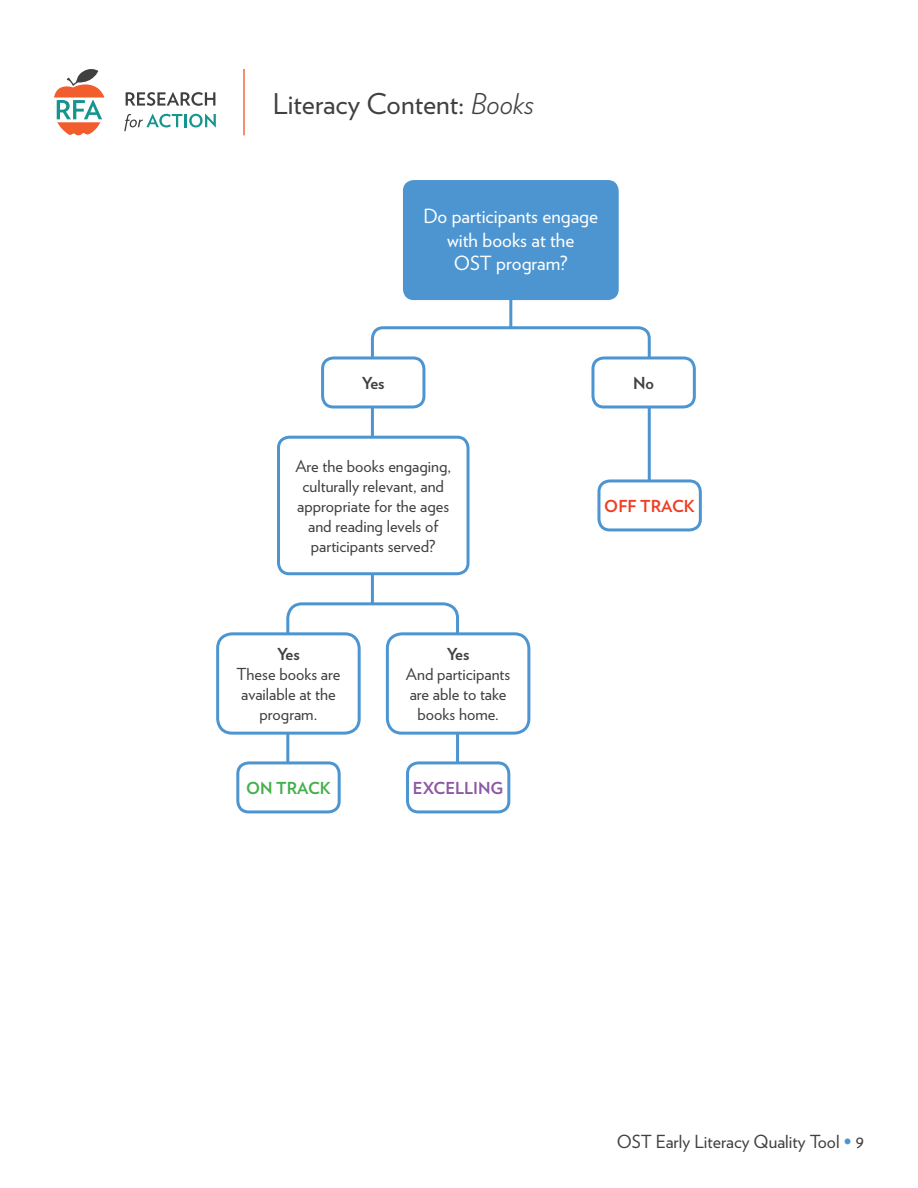
<style>
.page{position:relative;width:918px;height:1188px;background:#fff}
.page>*{position:absolute;margin:0;border:0;box-sizing:border-box;transform-origin:0 0}
.t1{font:28.5px "Verlag";color:#404040}
.t2{font:19.5px/23.4px "Verlag";color:#fff;text-align:center}
.t3{font:18px "Verlag";color:#404040}
.t4{font:16.5px/19.8px "Verlag";color:#404040;text-align:center}
.t5{font:700 16.5px "Verlag";letter-spacing:-.01em;color:#404040}
.t6{font:700 16.5px "Verlag";color:#8c58a4}
.t7{font:700 16.5px "Verlag";color:#ef3e23}
.t8{font:700 16.5px "Verlag";color:#43b049}
.s1{font-weight:300;font-style:italic}
.s2{font-weight:700;color:#4d95d0}
</style>
<div class="page">
<hr style="left:243px;top:69px;width:2px;height:66px;background:#f15d2c">
<svg style="left:54px;top:69px;width:50px;height:67px"></svg>
<svg style="left:126px;top:92px;width:89px;height:14px"></svg>
<svg style="left:124px;top:114px;width:92px;height:17px"></svg>
<hr style="left:509px;top:257px;width:3px;height:89px;background:#4d95d0">
<svg style="left:369px;top:325px;width:283px;height:276px"></svg>
<div style="left:323px;top:358px;width:101px;height:49px;background:#fff;border-radius:11px"></div>
<div style="left:321px;top:356px;width:104px;height:52px;border:3px solid #4d95d0;border-radius:11px"></div>
<div style="left:593px;top:358px;width:101px;height:49px;background:#fff;border-radius:11px"></div>
<div style="left:591px;top:356px;width:105px;height:52px;border:3px solid #4d95d0;border-radius:11px"></div>
<div style="left:279px;top:437px;width:189px;height:137px;background:#fff;border-radius:11px"></div>
<div style="left:277px;top:436px;width:193px;height:139px;border:3px solid #4d95d0;border-radius:11px"></div>
<div style="left:403px;top:180px;width:216px;height:120px;background:#4d95d0;border-radius:11px"></div>
<div style="left:599px;top:481px;width:101px;height:49px;background:#fff;border-radius:11px"></div>
<div style="left:597px;top:479px;width:105px;height:52px;border:3px solid #4d95d0;border-radius:11px"></div>
<svg style="left:286px;top:601px;width:173px;height:168px"></svg>
<div style="left:218px;top:634px;width:141px;height:99px;background:#fff;border-radius:14px"></div>
<div style="left:216px;top:632px;width:145px;height:103px;border:3px solid #4d95d0;border-radius:14px"></div>
<div style="left:387px;top:634px;width:142px;height:99px;background:#fff;border-radius:14px"></div>
<div style="left:386px;top:632px;width:144px;height:103px;border:3px solid #4d95d0;border-radius:14px"></div>
<div style="left:238px;top:763px;width:101px;height:49px;background:#fff;border-radius:11px"></div>
<div style="left:236px;top:761px;width:105px;height:52px;border:3px solid #4d95d0;border-radius:11px"></div>
<div style="left:407px;top:763px;width:102px;height:49px;background:#fff;border-radius:11px"></div>
<div style="left:406px;top:761px;width:104px;height:52px;border:3px solid #4d95d0;border-radius:11px"></div>
<h1 class="t1" style="left:273px;top:82px;width:263px">Literacy Content: <span class="s1">Books</span></h1>
<p class="t2" style="left:423px;top:204px;width:176px">Do participants engage with books at the<br>OST program?</p>
<p class="t5" style="left:362px;top:370px;width:24px">Yes</p>
<p class="t5" style="left:633px;top:370px;width:22px">No</p>
<p class="t4" style="left:295px;top:456px;width:157px">Are the books engaging, culturally relevant, and appropriate for the ages and reading levels of participants served?</p>
<p class="t5" style="left:277px;top:641px;width:24px">Yes</p>
<p class="t4" style="left:236px;top:664px;width:105px">These books are available at the program.</p>
<p class="t5" style="left:447px;top:641px;width:24px">Yes</p>
<p class="t4" style="left:406px;top:664px;width:106px">And participants are able to take books home.</p>
<p class="t8" style="left:246px;top:775px;width:86px">ON TRACK</p>
<p class="t6" style="left:413px;top:775px;width:92px">EXCELLING</p>
<p class="t7" style="left:604px;top:493px;width:92px">OFF TRACK</p>
<p class="t3" style="left:617px;top:1128px;width:249px">OST Early Literacy Quality Tool <span class="s2">•</span> 9</p>
</div>
